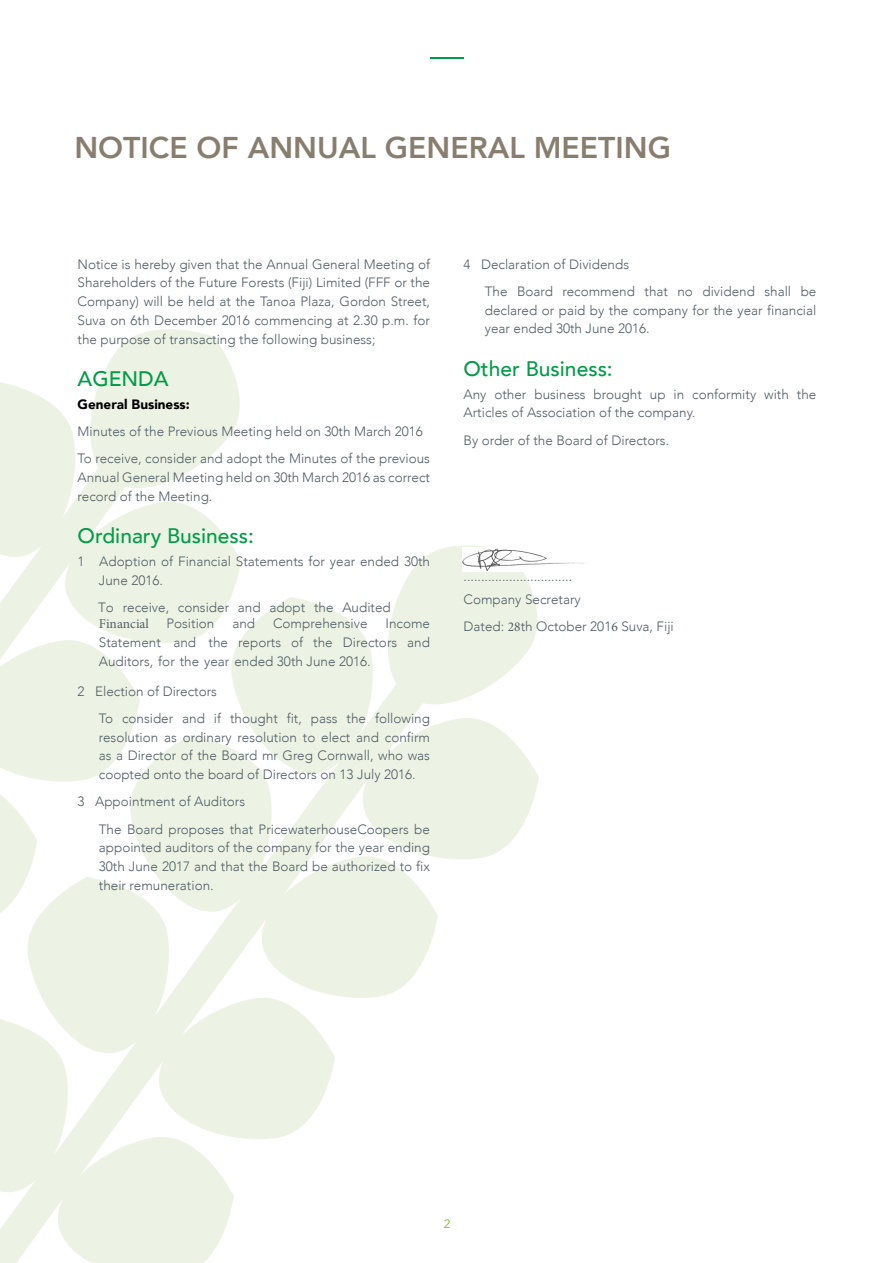
<style>
.page{position:relative;width:893px;height:1263px;background:#fff}
.page>*{position:absolute;margin:0;border:0;box-sizing:border-box;transform-origin:0 0}
.t1{font:800 30px "Avenir";color:#887e6f}
.t2{font:500 21px "Avenir";color:#009d48}
.t3{font:300 13.5px/18.8px "Avenir";color:#525e66}
.t4{font:900 13.5px "Avenir";color:#000}
.t5{font:13.5px "Minion Pro";color:#525e66}
.t6{font:12px "Avenir";color:#80b539}
.s1{font-family:"Minion Pro";font-weight:400}
</style>
<div class="page">
<hr style="left:430px;top:57px;width:33px;height:1px;background:#009d48">
<svg style="left:0;top:329px;width:240px;height:200px;fill:#edf3e4"></svg>
<svg style="left:0;top:529px;width:539px;height:734px;fill:#edf3e4"></svg>
<img style="left:463px;top:548px;width:121px;height:23px">
<h1 class="t1" style="left:74px;top:124px;width:598px">NOTICE OF ANNUAL GENERAL MEETING</h1>
<p class="t3" style="left:78px;top:255px;width:354px;text-align:justify">Notice is hereby given that the Annual General Meeting of Shareholders of the Future Forests (Fiji) Limited (FFF or the Company) will be held at the Tanoa Plaza, Gordon Street, Suva on 6th December 2016 commencing at 2.30 p.m. for the purpose of transacting the following business;</p>
<h2 class="t2" style="left:78px;top:360px;width:93px">AGENDA</h2>
<p class="t4" style="left:78px;top:393px;width:114px">General Business:</p>
<p class="t3" style="left:78px;top:418px;width:354px;line-height:27.3px">Minutes of the Previous Meeting held on 30th March 2016<br>To receive, consider and adopt the Minutes of the previous</p>
<p class="t3" style="left:78px;top:468px;width:354px">Annual General Meeting held on 30th March 2016 as correct record of the Meeting.</p>
<h2 class="t2" style="left:78px;top:518px;width:178px">Ordinary Business:</h2>
<p class="t3" style="left:99px;top:552px;width:333px;text-indent:-21px">1 Adoption of Financial Statements for year ended 30th<br>June 2016.</p>
<p class="t3" style="left:98px;top:598px;width:294px">To receive, consider and adopt the Audited</p>
<p class="t5" style="left:99px;top:615px;width:52px">Financial</p>
<p class="t3" style="left:166px;top:614px;width:50px">Position</p>
<p class="t3" style="left:232px;top:614px;width:24px">and</p>
<p class="t3" style="left:273px;top:614px;width:96px">Comprehensive</p>
<p class="t3" style="left:99px;top:614px;width:333px;text-align:justify;text-indent:287px">Income Statement and the reports of the Directors and Auditors, for the year ended 30th June 2016.</p>
<p class="t3" style="left:99px;top:677px;width:333px;line-height:27.3px;text-indent:-21px">2 Election of Directors<br>To consider and if thought fit, pass the following</p>
<p class="t3" style="left:99px;top:728px;width:333px;text-align:justify">resolution as ordinary resolution to elect and confirm as a Director of the Board mr Greg Cornwall, who was coopted onto the board of Directors on 13 July 2016.</p>
<p class="t3" style="left:99px;top:788px;width:333px;line-height:27.3px;text-indent:-21px">3 Appointment of Auditors<br>The Board proposes that PricewaterhouseCoopers be</p>
<p class="t3" style="left:99px;top:838px;width:333px;text-align:justify">appointed auditors of the company for the year ending 30th June 2017 and that the Board be authorized to fix their remuneration.</p>
<p class="t3" style="left:485px;top:250px;width:333px;line-height:27.3px;text-indent:-21px">4 Declaration of Dividends<br>The Board recommend that no dividend shall be</p>
<p class="t3" style="left:485px;top:301px;width:333px">declared or paid by the company for the year financial year ended 30th June 2016.</p>
<h2 class="t2" style="left:463px;top:350px;width:151px">Other Business:</h2>
<p class="t3" style="left:463px;top:385px;width:354px">Any other business brought up in conformity with the<br>Articles of Association of the company.</p>
<p class="t3" style="left:463px;top:431px;width:207px">By order of the Board of Directors.</p>
<p class="t3" style="left:463px;top:565px;width:119px;line-height:22.8px">...............................<br>Company Secretary</p>
<p class="t3" style="left:463px;top:617px;width:212px">Dated: <span class="s1">28</span>th October 201<span class="s1">6</span> Suva, Fiji</p>
<p class="t6" style="left:444px;top:1216px;width:8px">2</p>
</div>
